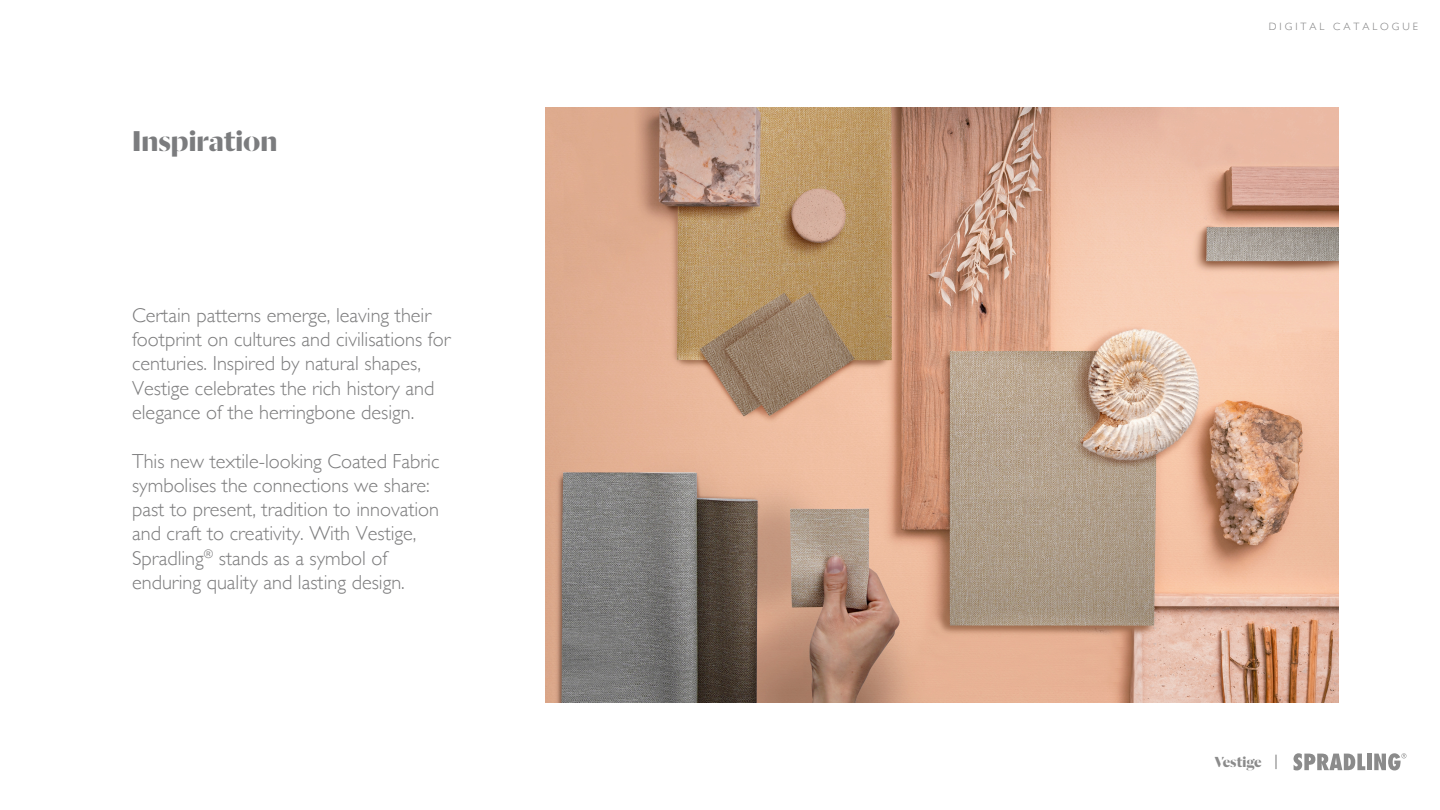
<style>
.page{position:relative;width:1440px;height:810px;background:#fff}
.page>*{position:absolute;margin:0;border:0;box-sizing:border-box;transform-origin:0 0}
.t1{font:700 31.5px "Dala Moa";color:#7b7c7e}
.t2{font:300 20.25px/24.3px "Gill Sans";color:#7b7b7c}
.t3{font:700 16.05px "Dala Moa";color:#8b8b8b}
.t4{font:300 10.57px "Gill Sans";color:#7b7b7c}
</style>
<div class="page">
<svg style="left:1276px;top:755px;width:1px;height:14px"></svg>
<svg style="left:1294px;top:753px;width:71px;height:17px"></svg>
<div style="left:1367px;top:754px;width:5px;height:16px;background:#8b8b8b"></div>
<svg style="left:1374px;top:753px;width:32px;height:17px"></svg>
<img style="left:546px;top:107px;width:793px;height:595px">
<h1 class="t1" style="left:132px;top:120px;width:147px">Inspiration</h1>
<p class="t2" style="left:132px;top:302px;width:320px">Certain patterns emerge, leaving their footprint on cultures and civilisations for centuries. Inspired by natural shapes, Vestige celebrates the rich history and elegance of the herringbone design.</p>
<p class="t2" style="left:132px;top:448px;width:309px">This new textile-looking Coated Fabric symbolises the connections we share: past to present, tradition to innovation and craft to creativity. With Vestige, Spradling<sup>®</sup> stands as a symbol of enduring quality and lasting design.</p>
<p class="t4" style="left:1269px;top:18px;width:151px">D I G I T A L C A T A L O G U E</p>
<p class="t3" style="left:1215px;top:751px;width:49px">Vestige</p>
</div>
